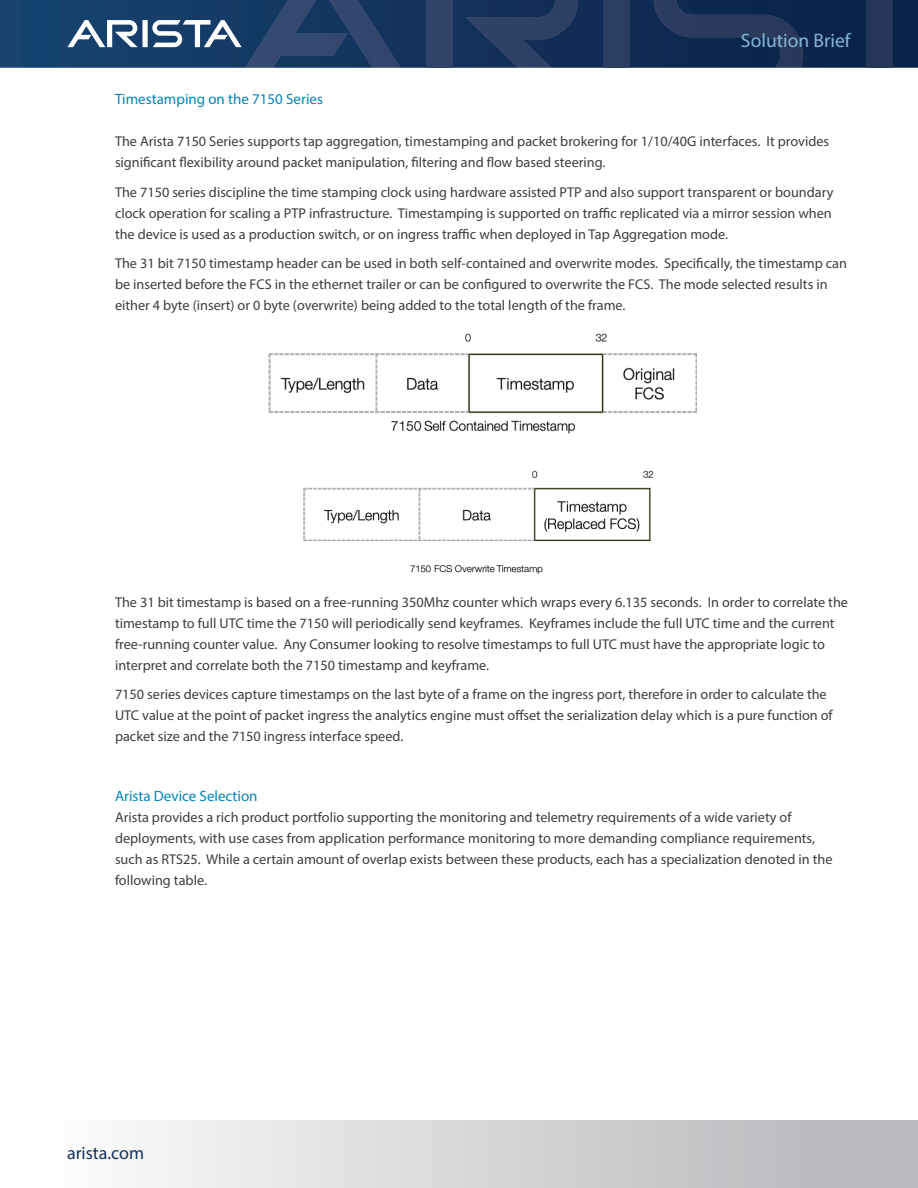
<style>
.page{position:relative;width:918px;height:1188px;background:#fff}
.page>*{position:absolute;margin:0;border:0;box-sizing:border-box;transform-origin:0 0}
.t1{font:19.5px "Myriad Pro";color:#85b4d6}
.t2{font:18px "Myriad Pro";color:#14315b}
.Main_body_subhead{font:15px "Myriad Pro";color:#0584b8}
.Main_body_text{font:14.25px/21px "Myriad Pro";color:#3e3e3f}
</style>
<div class="page">
<svg style="left:0;top:0;width:918px;height:68px;background:#103059"></svg>
<div style="left:426px;top:0;width:26px;height:68px;background:#314369"></div>
<svg style="left:465px;top:0;width:113px;height:68px;background:#20375e"></svg>
<svg style="left:67px;top:0;width:333px;height:68px;background:#2f4e75"></svg>
<div style="left:604px;top:0;width:26px;height:68px;background:#2d3e63"></div>
<svg style="left:654px;top:0;width:149px;height:68px;background:#182f55"></svg>
<div style="left:867px;top:0;width:26px;height:68px;background:#273759"></div>
<div style="left:0;top:1120px;width:918px;height:68px;background:linear-gradient(to right,#fff,#b3b4b7)"></div>
<img style="left:269px;top:333px;width:428px;height:101px">
<img style="left:304px;top:470px;width:350px;height:104px">
<h1 class="t1" style="left:741px;top:29px;width:111px">Solution Brief</h1>
<p class="Main_body_subhead" style="left:115px;top:90px;width:210px">Timestamping on the 7150 Series</p>
<p class="Main_body_text" style="left:115px;top:131px;width:716px">The Arista 7150 Series supports tap aggregation, timestamping and packet brokering for 1/10/40G interfaces. It provides significant flexibility around packet manipulation, filtering and flow based steering.</p>
<p class="Main_body_text" style="left:115px;top:181px;width:720px;text-align:justify">The 7150 series discipline the time stamping clock using hardware assisted PTP and also support transparent or boundary clock operation for scaling a PTP infrastructure. Timestamping is supported on traffic replicated via a mirror session when the device is used as a production switch, or on ingress traffic when deployed in Tap Aggregation mode.</p>
<p class="Main_body_text" style="left:115px;top:253px;width:734px">The 31 bit 7150 timestamp header can be used in both self-contained and overwrite modes. Specifically, the timestamp can be inserted before the FCS in the ethernet trailer or can be configured to overwrite the FCS. The mode selected results in either 4 byte (insert) or 0 byte (overwrite) being added to the total length of the frame.</p>
<p class="Main_body_text" style="left:115px;top:591px;width:735px">The 31 bit timestamp is based on a free-running 350Mhz counter which wraps every 6.135 seconds. In order to correlate the timestamp to full UTC time the 7150 will periodically send keyframes. Keyframes include the full UTC time and the current free-running counter value. Any Consumer looking to resolve timestamps to full UTC must have the appropriate logic to interpret and correlate both the 7150 timestamp and keyframe.</p>
<p class="Main_body_text" style="left:115px;top:684px;width:719px">7150 series devices capture timestamps on the last byte of a frame on the ingress port, therefore in order to calculate the<br>UTC value at the point of packet ingress the analytics engine must offset the serialization delay which is a pure function of packet size and the 7150 ingress interface speed.</p>
<p class="Main_body_subhead" style="left:115px;top:786px;width:144px">Arista Device Selection</p>
<p class="Main_body_text" style="left:115px;top:806px;width:719px">Arista provides a rich product portfolio supporting the monitoring and telemetry requirements of a wide variety of deployments, with use cases from application performance monitoring to more demanding compliance requirements, such as RTS25. While a certain amount of overlap exists between these products, each has a specialization denoted in the following table.</p>
<p class="t2" style="left:67px;top:1142px;width:79px">arista.com</p>
</div>
